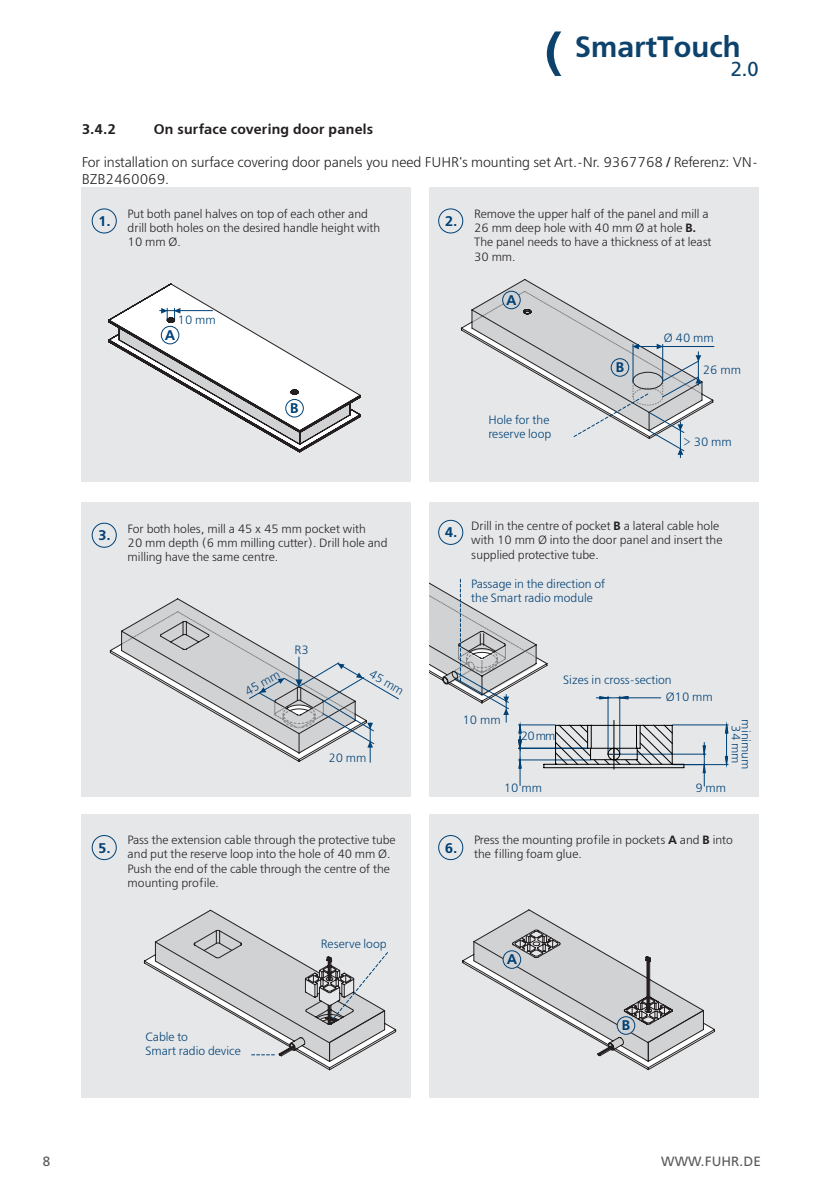
<style>
.page{position:relative;width:840px;height:1191px;background:#fff}
.page>*{position:absolute;margin:0;border:0;box-sizing:border-box;transform-origin:0 0}
.t1{font:600 29.4px "Free Set";color:#0c426b}
.t2{font:20.2px "Free Set";color:#0c426b}
.Fließ_D{font:300 14px/16.8px "Free Set";letter-spacing:-.005em;color:#231f20}
.t3{font:600 14px "Free Set";letter-spacing:.02em;color:#231f20}
.Einrücken{font:600 14px "Free Set";color:#004175}
.t4{font:13.4px "Free Set";letter-spacing:.01em;color:#57585a}
.Zahl_fett{font:300 12px/14.4px "Free Set";color:#231f20}
.Aufzählung{font:300 12px/14px "Free Set";color:#004175}
.s1{font-weight:400}
.s2{font-weight:600}
</style>
<div class="page">
<svg style="left:546px;top:31px;width:15px;height:45px"></svg>
<div style="left:82px;top:187px;width:328px;height:295px;background:#e6e7e9"></div>
<div style="left:429px;top:187px;width:328px;height:295px;background:#e6e7e9"></div>
<div style="left:82px;top:502px;width:328px;height:295px;background:#e6e7e9"></div>
<div style="left:82px;top:814px;width:328px;height:283px;background:#e6e7e9"></div>
<div style="left:429px;top:814px;width:328px;height:283px;background:#e6e7e9"></div>
<hr style="left:369px;top:723px;width:1px;height:39px;background:#004175">
<hr style="left:679px;top:422px;width:1px;height:35px;background:#004175">
<hr style="left:637px;top:346px;width:76px;height:1px;background:#004175">
<svg style="left:462px;top:909px;width:252px;height:161px"></svg>
<svg style="left:144px;top:909px;width:252px;height:161px"></svg>
<div style="left:92px;top:209px;width:24px;height:24px;border:1px solid #004175;border-radius:50%"></div>
<div style="left:92px;top:523px;width:24px;height:24px;border:1px solid #004175;border-radius:50%"></div>
<div style="left:92px;top:835px;width:24px;height:25px;border:1px solid #004175;border-radius:50%"></div>
<div style="left:438px;top:209px;width:25px;height:24px;border:1px solid #004175;border-radius:50%"></div>
<div style="left:438px;top:835px;width:25px;height:25px;border:1px solid #004175;border-radius:50%"></div>
<svg style="left:109px;top:284px;width:251px;height:168px"></svg>
<svg style="left:461px;top:279px;width:251px;height:176px"></svg>
<svg style="left:110px;top:598px;width:289px;height:163px"></svg>
<div style="left:610px;top:358px;width:18px;height:18px;border:1px solid #004175;border-radius:50%"></div>
<div style="left:502px;top:291px;width:18px;height:18px;background:#d1d2d4;border-radius:50%"></div>
<div style="left:502px;top:291px;width:18px;height:18px;border:1px solid #004175;border-radius:50%"></div>
<svg style="left:617px;top:1016px;width:17px;height:18px"></svg>
<div style="left:616px;top:1016px;width:18px;height:18px;border:1px solid #004175;border-radius:50%"></div>
<div style="left:621px;top:1019px;width:9px;height:11px;background:#d1d2d4"></div>
<div style="left:503px;top:950px;width:17px;height:18px;background:#d1d2d4;border-radius:50%"></div>
<div style="left:502px;top:950px;width:18px;height:18px;border:1px solid #004175;border-radius:50%"></div>
<div style="left:429px;top:502px;width:328px;height:295px;background:#e6e7e9"></div>
<div style="left:438px;top:520px;width:25px;height:24px;border:1px solid #004175;border-radius:50%"></div>
<svg style="left:429px;top:578px;width:299px;height:208px"></svg>
<h1 class="t1" style="left:575px;top:29px;width:167px">SmartTouch</h1>
<h2 class="t2" style="left:730px;top:57px;width:29px">2.0</h2>
<p class="t3" style="left:82px;top:120px;width:36px">3.4.2</p>
<p class="t3" style="left:154px;top:120px;width:221px">On surface covering door panels</p>
<p class="Fließ_D" style="left:82px;top:154px;width:677px">For installation on surface covering door panels you need FUHR's mounting set Art.-Nr. 9367768 <span class="s1">/</span> Referenz: VN-<br>BZB2460069.</p>
<p class="Einrücken" style="left:98px;top:213px;width:14px">1.</p>
<p class="Zahl_fett" style="left:128px;top:206px;width:254px">Put both panel halves on top of each other and drill both holes on the desired handle height with</p>
<p class="Zahl_fett" style="left:128px;top:235px;width:55px">10 mm Ø.</p>
<p class="Einrücken" style="left:444px;top:213px;width:14px">2.</p>
<p class="Zahl_fett" style="left:474px;top:206px;width:239px">Remove the upper half of the panel and mill a<br>26 mm deep hole with 40 mm Ø at hole <span class="s2">B.<br></span>The panel needs to have a thickness of at least<br>30 mm.</p>
<p class="Einrücken" style="left:506px;top:291px;width:12px">A</p>
<p class="Aufzählung" style="left:177px;top:313px;width:40px">10 mm</p>
<p class="Einrücken" style="left:165px;top:326px;width:12px">A</p>
<p class="Einrücken" style="left:615px;top:359px;width:10px">B</p>
<p class="Aufzählung" style="left:663px;top:331px;width:51px">Ø 40 mm</p>
<p class="Aufzählung" style="left:702px;top:363px;width:40px">26 mm</p>
<p class="Einrücken" style="left:290px;top:399px;width:10px">B</p>
<p class="Aufzählung" style="left:488px;top:413px;width:64px">Hole for the reserve loop</p>
<p class="Aufzählung" style="left:682px;top:435px;width:50px">&gt; 30 mm</p>
<p class="Einrücken" style="left:98px;top:527px;width:14px">3.</p>
<p class="Zahl_fett" style="left:128px;top:521px;width:261px">For both holes, mill a 45 x 45 mm pocket with<br>20 mm depth (6 mm milling cutter). Drill hole and milling have the same centre.</p>
<p class="Einrücken" style="left:444px;top:524px;width:14px">4.</p>
<p class="Zahl_fett" style="left:471px;top:518px;width:252px">Drill in the centre of pocket <span class="s2">B</span> a lateral cable hole with 10 mm Ø into the door panel and insert the supplied protective tube.</p>
<p class="Aufzählung" style="left:471px;top:576px;width:135px">Passage in the direction of the Smart radio module</p>
<p class="Aufzählung" style="left:294px;top:643px;width:16px">R3</p>
<p class="Aufzählung" style="left:242px;top:686px;width:40px;rotate:-30deg">45 mm</p>
<p class="Aufzählung" style="left:373px;top:667px;width:40px;rotate:31deg">45 mm</p>
<p class="Aufzählung" style="left:563px;top:673px;width:110px">Sizes in cross-section</p>
<p class="Aufzählung" style="left:665px;top:690px;width:49px">Ø10 mm</p>
<p class="Aufzählung" style="left:328px;top:751px;width:40px">20 mm</p>
<p class="Aufzählung" style="left:462px;top:713px;width:40px">10 mm</p>
<p class="Aufzählung" style="left:520px;top:728px;width:36px">20 mm</p>
<p class="Aufzählung" style="left:752px;top:719px;width:51px;rotate:90deg">minimum</p>
<p class="Aufzählung" style="left:742px;top:725px;width:40px;rotate:90deg">34 mm</p>
<p class="Aufzählung" style="left:503px;top:781px;width:40px">10 mm</p>
<p class="Aufzählung" style="left:695px;top:780px;width:32px">9 mm</p>
<p class="Einrücken" style="left:98px;top:839px;width:14px">5.</p>
<p class="Zahl_fett" style="left:128px;top:832px;width:269px">Pass the extension cable through the protective tube and put the reserve loop into the hole of 40 mm Ø.<br>Push the end of the cable through the centre of the mounting profile.</p>
<p class="Einrücken" style="left:444px;top:839px;width:14px">6.</p>
<p class="Zahl_fett" style="left:474px;top:832px;width:260px">Press the mounting profile in pockets <span class="s2">A</span> and <span class="s2">B</span> into the filling foam glue.</p>
<p class="Aufzählung" style="left:321px;top:937px;width:67px">Reserve loop</p>
<p class="Einrücken" style="left:506px;top:950px;width:12px">A</p>
<p class="Einrücken" style="left:621px;top:1016px;width:10px">B</p>
<p class="Aufzählung" style="left:145px;top:1030px;width:44px">Cable to</p>
<p class="Aufzählung" style="left:145px;top:1044px;width:97px">Smart radio device</p>
<p class="t4" style="left:43px;top:1153px;width:9px">8</p>
<p class="t4" style="left:660px;top:1153px;width:101px">WWW.FUHR.DE</p>
</div>
